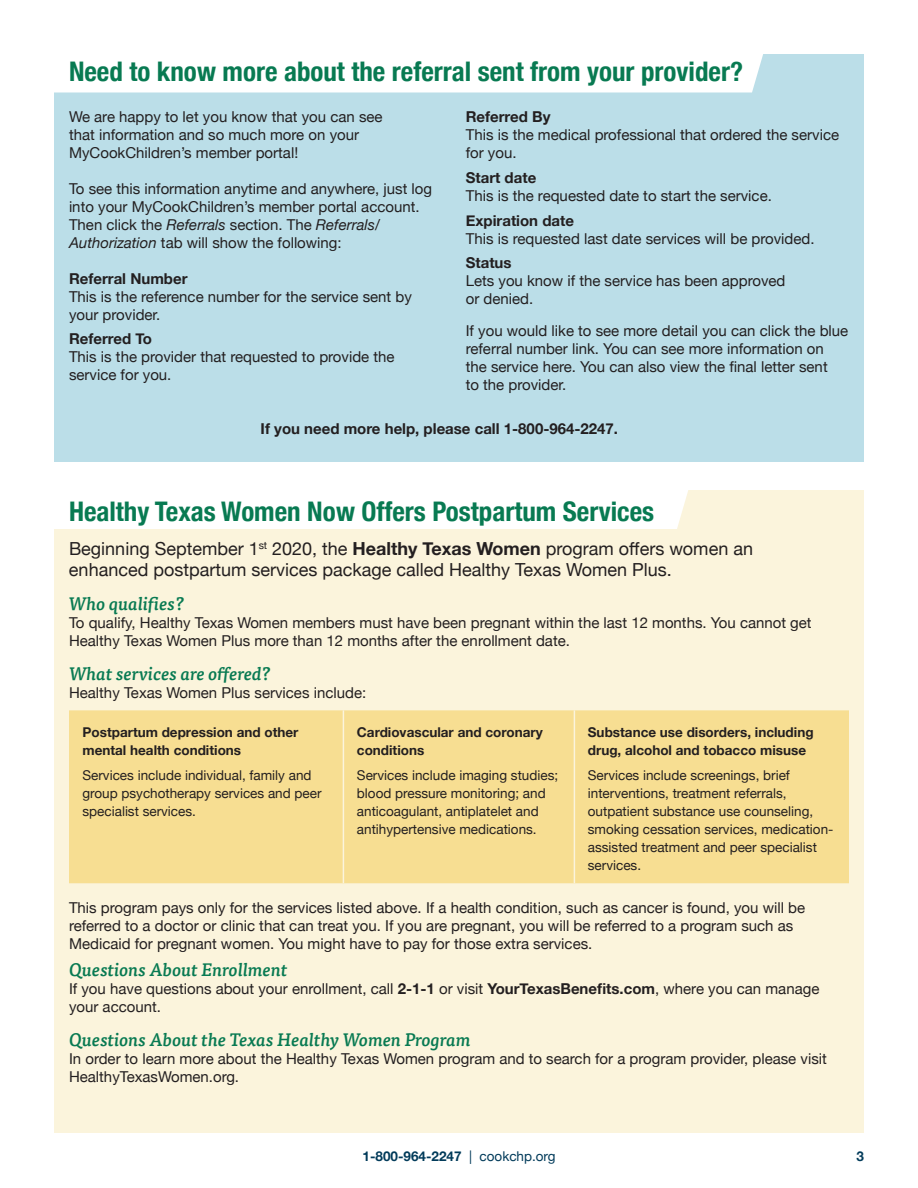
<style>
.page{position:relative;width:918px;height:1188px;background:#fff}
.page>*{position:absolute;margin:0;border:0;box-sizing:border-box;transform-origin:0 0}
.t1{font:700 condensed 27px "Helvetica Neue";color:#087a52}
.t2{font:18px/21px "Helvetica Neue";color:#231f20}
.t3{font:italic 500 18px "Tisa Pro";color:#087a52}
.t4{font:15px/18px "Helvetica Neue";color:#231f20}
.t5{font:700 15px "Helvetica Neue";color:#231f20}
.t6{font:13.5px/18px "Helvetica Neue";color:#231f20}
.t7{font:700 13.5px/18px "Helvetica Neue";color:#231f20}
.t8{font:700 13.5px "Helvetica Neue";color:#023b5a}
.s1{font-style:italic}
.s2{font-weight:700}
.s3{font-weight:400}
</style>
<div class="page">
<div style="left:54px;top:54px;width:810px;height:407px;background:#bbdee8"></div>
<div style="left:54px;top:491px;width:810px;height:642px;background:#fbf4dc"></div>
<div style="left:54px;top:490px;width:635px;height:39px;background:#fff"></div>
<div style="left:54px;top:54px;width:709px;height:38px;background:#fff"></div>
<div style="left:69px;top:710px;width:780px;height:173px;background:#f7de92"></div>
<hr style="left:343px;top:710px;width:1px;height:173px;background:#fbf4dc">
<hr style="left:574px;top:710px;width:1px;height:173px;background:#fbf4dc">
<h1 class="t1" style="left:69px;top:49px;width:675px">Need to know more about the referral sent from your provider?</h1>
<p class="t4" style="left:69px;top:108px;width:315px">We are happy to let you know that you can see that information and so much more on your<br>MyCookChildren’s member portal!</p>
<p class="t4" style="left:69px;top:180px;width:365px">To see this information anytime and anywhere, just log into your MyCookChildren’s member portal account.<br>Then click the <span class="s1">Referrals</span> section. The <span class="s1">Referrals/ Authorization</span> tab will show the following:</p>
<p class="t5" style="left:69px;top:267px;width:120px">Referral Number</p>
<p class="t4" style="left:69px;top:288px;width:344px">This is the reference number for the service sent by your provider.</p>
<p class="t5" style="left:69px;top:327px;width:85px">Referred To</p>
<p class="t4" style="left:69px;top:349px;width:327px">This is the provider that requested to provide the service for you.</p>
<p class="t5" style="left:466px;top:105px;width:86px">Referred By</p>
<p class="t4" style="left:466px;top:127px;width:375px">This is the medical professional that ordered the service for you.</p>
<p class="t5" style="left:466px;top:166px;width:72px">Start date</p>
<p class="t4" style="left:466px;top:187px;width:308px">This is the requested date to start the service.</p>
<p class="t5" style="left:466px;top:208px;width:110px">Expiration date</p>
<p class="t4" style="left:466px;top:230px;width:350px">This is requested last date services will be provided.</p>
<p class="t5" style="left:466px;top:251px;width:47px">Status</p>
<p class="t4" style="left:466px;top:273px;width:321px">Lets you know if the service has been approved or denied.</p>
<p class="t4" style="left:466px;top:322px;width:384px">If you would like to see more detail you can click the blue referral number link. You can see more information on the service here. You can also view the final letter sent<br>to the provider.</p>
<p class="t5" style="left:261px;top:417px;width:359px">If you need more help, please call 1-800-964-2247.</p>
<h1 class="t1" style="left:69px;top:489px;width:587px">Healthy Texas Women Now Offers Postpartum Services</h1>
<p class="t2" style="left:69px;top:539px;width:686px">Beginning September 1<sup>st</sup> 2020, the <span class="s2">Healthy Texas Women</span> program offers women an enhanced postpartum services package called Healthy Texas Women Plus.</p>
<p class="t3" style="left:69px;top:590px;width:116px">Who qualifies?</p>
<p class="t4" style="left:69px;top:614px;width:744px">To qualify, Healthy Texas Women members must have been pregnant within the last 12 months. You cannot get<br>Healthy Texas Women Plus more than 12 months after the enrollment date.</p>
<p class="t3" style="left:69px;top:659px;width:203px">What services are offered?</p>
<p class="t4" style="left:69px;top:684px;width:299px">Healthy Texas Women Plus services include:</p>
<p class="t7" style="left:83px;top:724px;width:217px">Postpartum depression and other mental health conditions</p>
<p class="t6" style="left:83px;top:767px;width:241px">Services include individual, family and group psychotherapy services and peer specialist services.</p>
<p class="t7" style="left:588px;top:724px;width:227px">Substance use disorders, including drug, alcohol and tobacco misuse</p>
<p class="t6" style="left:588px;top:767px;width:247px">Services include screenings, brief interventions, treatment referrals, outpatient substance use counseling, smoking cessation services, medication&shy;assisted treatment and peer specialist services.</p>
<p class="t4" style="left:69px;top:900px;width:738px">This program pays only for the services listed above. If a health condition, such as cancer is found, you will be referred to a doctor or clinic that can treat you. If you are pregnant, you will be referred to a program such as<br>Medicaid for pregnant women. You might have to pay for those extra services.</p>
<p class="t3" style="left:69px;top:956px;width:220px">Questions About Enrollment</p>
<p class="t4" style="left:69px;top:981px;width:752px">If you have questions about your enrollment, call <span class="s2">2-1-1</span> or visit <span class="s2">YourTexasBenefits.com</span>, where you can manage your account.</p>
<p class="t3" style="left:69px;top:1026px;width:403px">Questions About the Texas Healthy Women Program</p>
<p class="t4" style="left:69px;top:1051px;width:759px">In order to learn more about the Healthy Texas Women program and to search for a program provider, please visit<br>HealthyTexasWomen.org.</p>
<p class="t7" style="left:357px;top:724px;width:187px">Cardiovascular and coronary conditions</p>
<p class="t6" style="left:357px;top:767px;width:203px">Services include imaging studies; blood pressure monitoring; and anticoagulant, antiplatelet and antihypertensive medications.</p>
<p class="t8" style="left:363px;top:1146px;width:194px">1-800-964-2247 <span class="s3">| cookchp.org</span></p>
<p class="t8" style="left:856px;top:1146px;width:9px">3</p>
</div>
